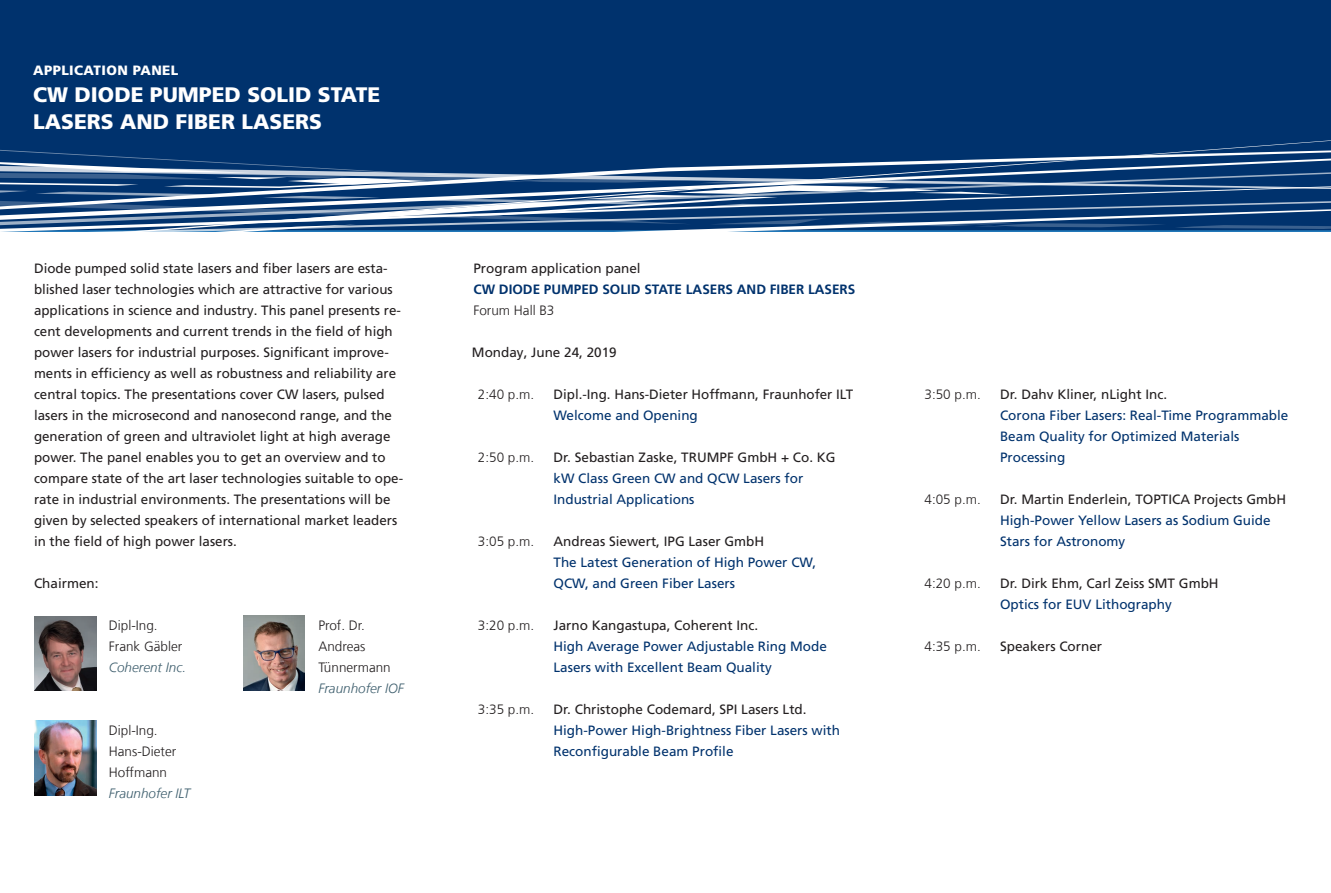
<style>
.page{position:relative;width:1331px;height:893px;background:#fff}
.page>*{position:absolute;margin:0;border:0;box-sizing:border-box;transform-origin:0 0}
.t1{font:900 21px/27px "Frutiger LT Com";color:#fff}
.t2{font:13.5px/21px "Frutiger LT Com";color:#231f20}
.t3{font:13.5px/21px "Frutiger LT Com";color:#00326d}
.t4{font:300 13.5px/21px "Frutiger LT Com";color:#231f20}
.t5{font:700 13.5px "Frutiger LT Com";color:#00326d}
.t6{font:italic 300 13.5px "Frutiger LT Com";color:#3f5f6e}
.t7{font:900 13.5px "Frutiger LT Com";letter-spacing:.03em;color:#fff}
</style>
<div class="page">
<div style="left:0;top:0;width:1331px;height:140px;background:#00326d"></div>
<img style="left:34px;top:616px;width:62px;height:75px">
<img style="left:34px;top:720px;width:62px;height:75px">
<div style="left:0;top:140px;width:1331px;height:9px;background:#00326d"></div>
<svg style="left:0;top:149px;width:1331px;height:83px;background:#3d6390"></svg>
<img style="left:244px;top:616px;width:60px;height:74px">
<p class="t7" style="left:33px;top:62px;width:147px">APPLICATION PANEL</p>
<h1 class="t1" style="left:33px;top:81px;width:349px">CW DIODE PUMPED SOLID STATE<br>LASERS AND FIBER LASERS</h1>
<p class="t2" style="left:34px;top:258px;width:371px">Diode pumped solid state lasers and fiber lasers are esta&shy;blished laser technologies which are attractive for various applications in science and industry. This panel presents re&shy;cent developments and current trends in the field of high power lasers for industrial purposes. Significant improve&shy;ments in efficiency as well as robustness and reliability are central topics. The presentations cover CW lasers, pulsed lasers in the microsecond and nanosecond range, and the generation of green and ultraviolet light at high average power. The panel enables you to get an overview and to compare state of the art laser technologies suitable to ope&shy;rate in industrial environments. The presentations will be given by selected speakers of international market leaders in the field of high power lasers.</p>
<p class="t2" style="left:34px;top:573px;width:66px">Chairmen:</p>
<p class="t4" style="left:109px;top:615px;width:75px">Dipl-Ing.<br>Frank Gäbler</p>
<p class="t6" style="left:109px;top:660px;width:79px">Coherent Inc.</p>
<p class="t4" style="left:109px;top:720px;width:69px">Dipl-Ing.<br>Hans-Dieter<br>Hoffmann</p>
<p class="t6" style="left:109px;top:785px;width:83px">Fraunhofer ILT</p>
<p class="t4" style="left:318px;top:615px;width:74px">Prof. Dr.<br>Andreas<br>Tünnermann</p>
<p class="t6" style="left:318px;top:681px;width:87px">Fraunhofer IOF</p>
<p class="t2" style="left:473px;top:258px;width:169px">Program application panel</p>
<p class="t5" style="left:473px;top:282px;width:383px">CW DIODE PUMPED SOLID STATE LASERS AND FIBER LASERS</p>
<p class="t4" style="left:473px;top:300px;width:83px">Forum Hall B3</p>
<p class="t2" style="left:472px;top:342px;width:146px">Monday, June 24, 2019</p>
<p class="t4" style="left:478px;top:384px;width:58px">2:40 p.m.</p>
<p class="t2" style="left:553px;top:384px;width:301px">Dipl.-Ing. Hans-Dieter Hoffmann, Fraunhofer ILT</p>
<p class="t3" style="left:553px;top:405px;width:146px">Welcome and Opening</p>
<p class="t4" style="left:478px;top:447px;width:58px">2:50 p.m.</p>
<p class="t2" style="left:553px;top:447px;width:284px">Dr. Sebastian Zaske, TRUMPF GmbH + Co. KG</p>
<p class="t3" style="left:553px;top:468px;width:251px">kW Class Green CW and QCW Lasers for<br>Industrial Applications</p>
<p class="t2" style="left:553px;top:531px;width:212px">Andreas Siewert, IPG Laser GmbH</p>
<p class="t3" style="left:553px;top:552px;width:264px">The Latest Generation of High Power CW,<br>QCW, and Green Fiber Lasers</p>
<p class="t2" style="left:553px;top:615px;width:206px">Jarno Kangastupa, Coherent Inc.</p>
<p class="t3" style="left:553px;top:636px;width:275px">High Average Power Adjustable Ring Mode<br>Lasers with Excellent Beam Quality</p>
<p class="t4" style="left:478px;top:531px;width:58px">3:05 p.m.</p>
<p class="t4" style="left:478px;top:615px;width:58px">3:20 p.m.</p>
<p class="t4" style="left:478px;top:699px;width:58px">3:35 p.m.</p>
<p class="t2" style="left:553px;top:699px;width:255px">Dr. Christophe Codemard, SPI Lasers Ltd.</p>
<p class="t3" style="left:553px;top:720px;width:288px">High-Power High-Brightness Fiber Lasers with<br>Reconfigurable Beam Profile</p>
<p class="t4" style="left:924px;top:384px;width:58px">3:50 p.m.</p>
<p class="t4" style="left:924px;top:489px;width:58px">4:05 p.m.</p>
<p class="t4" style="left:924px;top:573px;width:58px">4:20 p.m.</p>
<p class="t4" style="left:924px;top:636px;width:58px">4:35 p.m.</p>
<p class="t2" style="left:1000px;top:384px;width:169px">Dr. Dahv Kliner, nLight Inc.</p>
<p class="t3" style="left:1000px;top:405px;width:290px">Corona Fiber Lasers: Real-Time Programmable<br>Beam Quality for Optimized Materials<br>Processing</p>
<p class="t2" style="left:1000px;top:489px;width:288px">Dr. Martin Enderlein, TOPTICA Projects GmbH</p>
<p class="t3" style="left:1000px;top:510px;width:272px">High-Power Yellow Lasers as Sodium Guide<br>Stars for Astronomy</p>
<p class="t2" style="left:1000px;top:573px;width:220px">Dr. Dirk Ehm, Carl Zeiss SMT GmbH</p>
<p class="t3" style="left:1000px;top:594px;width:173px">Optics for EUV Lithography</p>
<p class="t2" style="left:1000px;top:636px;width:104px">Speakers Corner</p>
</div>
